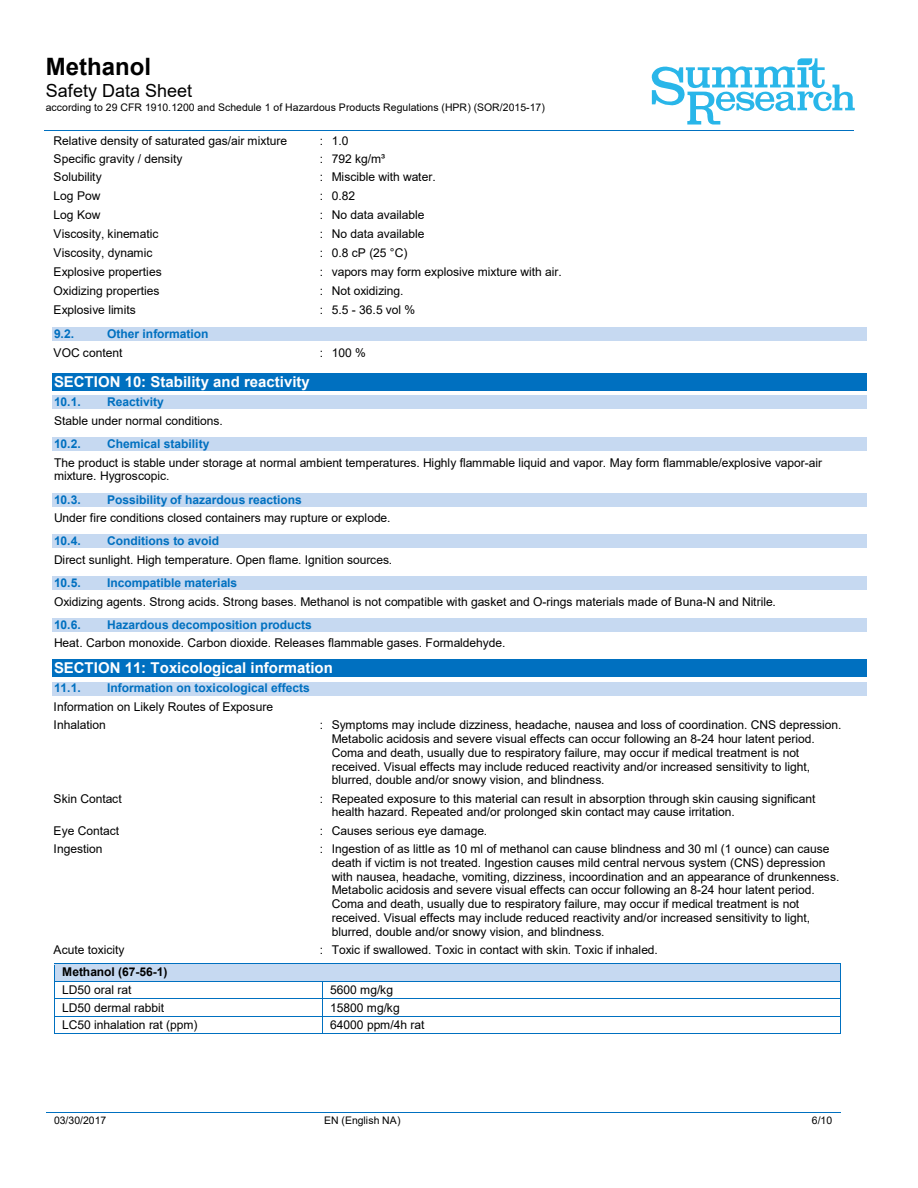
<style>
.page{position:relative;width:918px;height:1188px;background:#fff}
.page>*{position:absolute;margin:0;border:0;box-sizing:border-box;transform-origin:0 0}
.t1{font:700 24px "Arial";color:#000}
.t2{font:18px "Arial";letter-spacing:.005em;color:#000}
.t3{font:700 15px "Arial";color:#fff}
.t4{font:12px/13.8px "Arial";letter-spacing:-.005em;color:#000}
.t5{font:700 12px "Arial";letter-spacing:-.005em;color:#0070c0}
.t6{font:700 12px "Arial";letter-spacing:-.005em;color:#000}
.t7{font:10.5px "Arial";color:#000}
</style>
<div class="page">
<hr style="left:45px;top:130px;width:596px;height:1px;background:#0070c0">
<hr style="left:641px;top:130px;width:213px;height:1px;background:#0070c0">
<hr style="left:46px;top:1113px;width:210px;height:1px;background:#0070c0">
<hr style="left:257px;top:1113px;width:212px;height:1px;background:#0070c0">
<hr style="left:469px;top:1113px;width:297px;height:1px;background:#0070c0">
<hr style="left:767px;top:1113px;width:74px;height:1px;background:#0070c0">
<div style="left:52px;top:327px;width:814px;height:14px;background:#c6d9f1"></div>
<div style="left:52px;top:373px;width:814px;height:17px;background:#0070c0"></div>
<div style="left:52px;top:395px;width:814px;height:14px;background:#c6d9f1"></div>
<div style="left:52px;top:437px;width:814px;height:14px;background:#c6d9f1"></div>
<div style="left:52px;top:493px;width:814px;height:14px;background:#c6d9f1"></div>
<div style="left:52px;top:535px;width:814px;height:13px;background:#c6d9f1"></div>
<div style="left:52px;top:576px;width:814px;height:14px;background:#c6d9f1"></div>
<div style="left:52px;top:618px;width:814px;height:14px;background:#c6d9f1"></div>
<div style="left:52px;top:659px;width:814px;height:17px;background:#0070c0"></div>
<div style="left:52px;top:682px;width:814px;height:14px;background:#c6d9f1"></div>
<div style="left:62px;top:966px;width:770px;height:13px;background:#c6d9f1"></div>
<hr style="left:54px;top:963px;width:786px;height:1px;background:#0070c0">
<hr style="left:54px;top:964px;width:786px;height:2px;background:#c6d9f1">
<hr style="left:54px;top:979px;width:787px;height:2px;background:#c6d9f1">
<hr style="left:54px;top:981px;width:268px;height:1px;background:#0070c0">
<hr style="left:323px;top:981px;width:517px;height:1px;background:#0070c0">
<hr style="left:54px;top:998px;width:268px;height:1px;background:#0070c0">
<hr style="left:323px;top:998px;width:517px;height:1px;background:#0070c0">
<hr style="left:54px;top:1016px;width:268px;height:1px;background:#0070c0">
<hr style="left:323px;top:1016px;width:517px;height:1px;background:#0070c0">
<svg style="left:54px;top:965px;width:1px;height:68px"></svg>
<hr style="left:54px;top:1033px;width:268px;height:1px;background:#0070c0">
<svg style="left:322px;top:981px;width:1px;height:53px"></svg>
<hr style="left:323px;top:1033px;width:517px;height:1px;background:#0070c0">
<svg style="left:840px;top:963px;width:1px;height:71px"></svg>
<svg style="left:651px;top:58px;width:204px;height:67px"></svg>
<h1 class="t1" style="left:46px;top:50px;width:107px">Methanol</h1>
<h2 class="t2" style="left:46px;top:79px;width:148px">Safety Data Sheet</h2>
<p class="t7" style="left:46px;top:100px;width:501px">according to 29 CFR 1910.1200 and Schedule 1 of Hazardous Products Regulations (HPR) (SOR/2015-17)</p>
<p class="t4" style="left:54px;top:134px;width:235px">Relative density of saturated gas/air mixture</p>
<p class="t4" style="left:320px;top:134px;width:30px">: 1.0</p>
<p class="t4" style="left:54px;top:152px;width:130px">Specific gravity / density</p>
<p class="t4" style="left:320px;top:152px;width:67px">: 792 kg/m³</p>
<p class="t4" style="left:54px;top:170px;width:50px">Solubility</p>
<p class="t4" style="left:320px;top:170px;width:117px">: Miscible with water.</p>
<p class="t4" style="left:54px;top:189px;width:48px">Log Pow</p>
<p class="t4" style="left:320px;top:189px;width:37px">: 0.82</p>
<p class="t4" style="left:54px;top:208px;width:48px">Log Kow</p>
<p class="t4" style="left:320px;top:208px;width:106px">: No data available</p>
<p class="t4" style="left:54px;top:227px;width:106px">Viscosity, kinematic</p>
<p class="t4" style="left:320px;top:227px;width:106px">: No data available</p>
<p class="t4" style="left:54px;top:246px;width:100px">Viscosity, dynamic</p>
<p class="t4" style="left:320px;top:246px;width:89px">: 0.8 cP (25 °C)</p>
<p class="t4" style="left:54px;top:265px;width:110px">Explosive properties</p>
<p class="t4" style="left:320px;top:265px;width:244px">: vapors may form explosive mixture with air.</p>
<p class="t4" style="left:54px;top:284px;width:107px">Oxidizing properties</p>
<p class="t4" style="left:320px;top:284px;width:85px">: Not oxidizing.</p>
<p class="t4" style="left:54px;top:303px;width:84px">Explosive limits</p>
<p class="t4" style="left:320px;top:303px;width:97px">: 5.5 - 36.5 vol %</p>
<p class="t5" style="left:54px;top:326px;width:22px">9.2.</p>
<p class="t5" style="left:107px;top:326px;width:103px">Other information</p>
<p class="t4" style="left:54px;top:346px;width:70px">VOC content</p>
<p class="t4" style="left:320px;top:346px;width:47px">: 100 %</p>
<p class="t3" style="left:54px;top:371px;width:257px">SECTION 10: Stability and reactivity</p>
<p class="t5" style="left:54px;top:394px;width:28px">10.1.</p>
<p class="t5" style="left:107px;top:394px;width:58px">Reactivity</p>
<p class="t4" style="left:54px;top:414px;width:170px">Stable under normal conditions.</p>
<p class="t5" style="left:54px;top:435px;width:28px">10.2.</p>
<p class="t5" style="left:107px;top:435px;width:104px">Chemical stability</p>
<p class="t4" style="left:54px;top:455px;width:770px">The product is stable under storage at normal ambient temperatures. Highly flammable liquid and vapor. May form flammable/explosive vapor-air mixture. Hygroscopic.</p>
<p class="t5" style="left:54px;top:491px;width:28px">10.3.</p>
<p class="t5" style="left:107px;top:491px;width:196px">Possibility of hazardous reactions</p>
<p class="t4" style="left:54px;top:511px;width:338px">Under fire conditions closed containers may rupture or explode.</p>
<p class="t5" style="left:54px;top:533px;width:28px">10.4.</p>
<p class="t5" style="left:107px;top:533px;width:114px">Conditions to avoid</p>
<p class="t4" style="left:54px;top:553px;width:340px">Direct sunlight. High temperature. Open flame. Ignition sources.</p>
<p class="t5" style="left:54px;top:574px;width:28px">10.5.</p>
<p class="t5" style="left:107px;top:574px;width:132px">Incompatible materials</p>
<p class="t4" style="left:54px;top:595px;width:723px">Oxidizing agents. Strong acids. Strong bases. Methanol is not compatible with gasket and O-rings materials made of Buna-N and Nitrile.</p>
<p class="t5" style="left:54px;top:616px;width:28px">10.6.</p>
<p class="t5" style="left:107px;top:616px;width:206px">Hazardous decomposition products</p>
<p class="t4" style="left:54px;top:636px;width:453px">Heat. Carbon monoxide. Carbon dioxide. Releases flammable gases. Formaldehyde.</p>
<p class="t3" style="left:54px;top:657px;width:280px">SECTION 11: Toxicological information</p>
<p class="t5" style="left:54px;top:680px;width:28px">11.1.</p>
<p class="t5" style="left:107px;top:680px;width:204px">Information on toxicological effects</p>
<p class="t4" style="left:54px;top:698px;width:221px;line-height:18.1px">Information on Likely Routes of Exposure<br>Inhalation</p>
<p class="t4" style="left:332px;top:718px;width:511px;text-indent:-12px">: Symptoms may include dizziness, headache, nausea and loss of coordination. CNS depression.<br>Metabolic acidosis and severe visual effects can occur following an 8-24 hour latent period.<br>Coma and death, usually due to respiratory failure, may occur if medical treatment is not received. Visual effects may include reduced reactivity and/or increased sensitivity to light, blurred, double and/or snowy vision, and blindness.</p>
<p class="t4" style="left:54px;top:791px;width:70px">Skin Contact</p>
<p class="t4" style="left:332px;top:791px;width:485px;text-indent:-12px">: Repeated exposure to this material can result in absorption through skin causing significant health hazard. Repeated and/or prolonged skin contact may cause irritation.</p>
<p class="t4" style="left:54px;top:824px;width:67px">Eye Contact</p>
<p class="t4" style="left:320px;top:824px;width:169px">: Causes serious eye damage.</p>
<p class="t4" style="left:54px;top:842px;width:50px">Ingestion</p>
<p class="t4" style="left:332px;top:842px;width:509px;text-indent:-12px">: Ingestion of as little as 10 ml of methanol can cause blindness and 30 ml (1 ounce) can cause death if victim is not treated. Ingestion causes mild central nervous system (CNS) depression with nausea, headache, vomiting, dizziness, incoordination and an appearance of drunkenness.<br>Metabolic acidosis and severe visual effects can occur following an 8-24 hour latent period.<br>Coma and death, usually due to respiratory failure, may occur if medical treatment is not received. Visual effects may include reduced reactivity and/or increased sensitivity to light, blurred, double and/or snowy vision, and blindness.</p>
<p class="t4" style="left:54px;top:943px;width:72px">Acute toxicity</p>
<p class="t4" style="left:320px;top:943px;width:340px">: Toxic if swallowed. Toxic in contact with skin. Toxic if inhaled.</p>
<p class="t6" style="left:62px;top:964px;width:107px">Methanol (67-56-1)</p>
<p class="t4" style="left:62px;top:983px;width:71px">LD50 oral rat</p>
<p class="t4" style="left:330px;top:983px;width:64px">5600 mg/kg</p>
<p class="t4" style="left:62px;top:1000px;width:104px">LD50 dermal rabbit</p>
<p class="t4" style="left:330px;top:1000px;width:71px">15800 mg/kg</p>
<p class="t4" style="left:62px;top:1018px;width:137px">LC50 inhalation rat (ppm)</p>
<p class="t4" style="left:330px;top:1018px;width:96px">64000 ppm/4h rat</p>
<p class="t7" style="left:54px;top:1114px;width:54px">03/30/2017</p>
<p class="t7" style="left:324px;top:1114px;width:78px">EN (English NA)</p>
<p class="t7" style="left:812px;top:1114px;width:22px">6/10</p>
</div>
